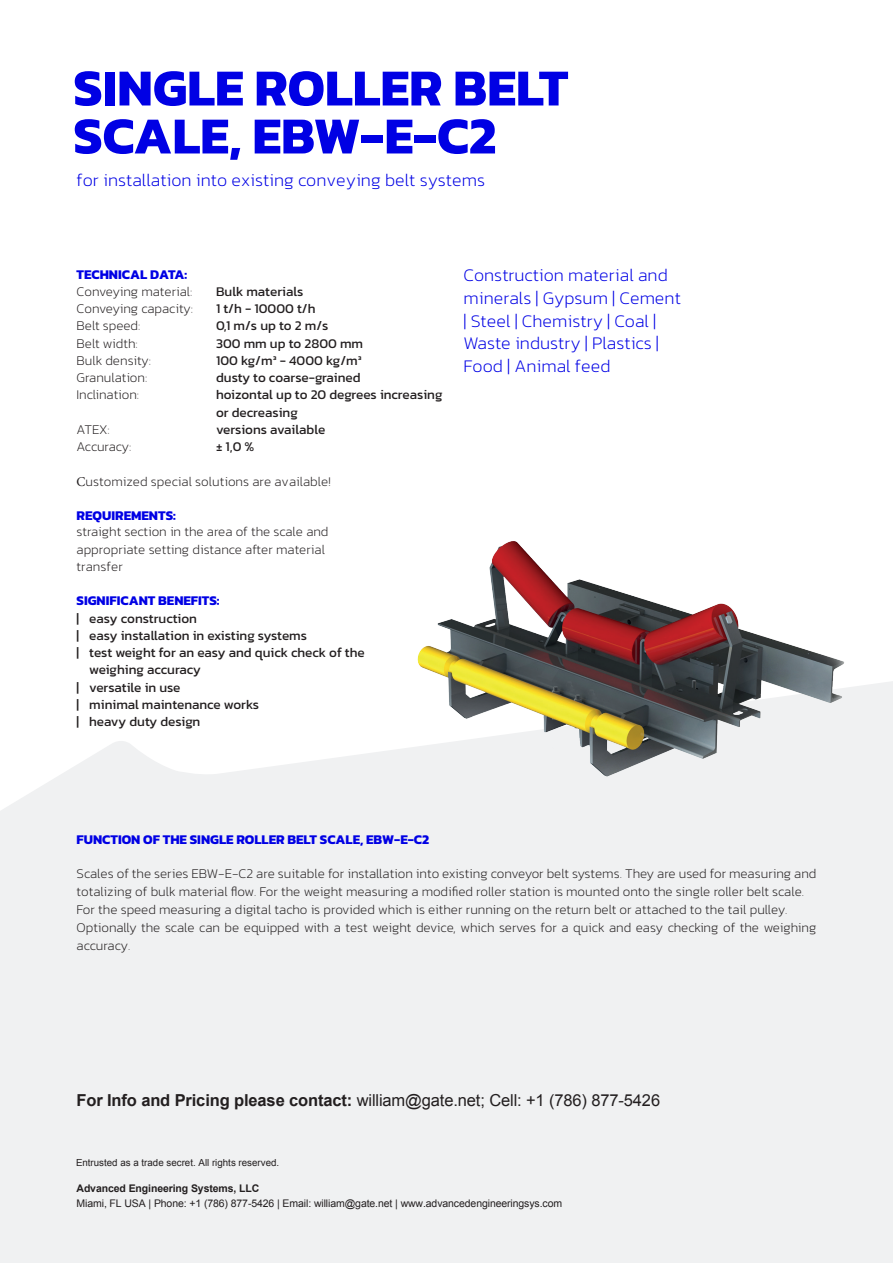
<style>
.page{position:relative;width:893px;height:1263px;background:#fff}
.page>*{position:absolute;margin:0;border:0;box-sizing:border-box;transform-origin:0 0}
.t1{font:700 52.5px/48px "Kanit";color:#0000e4}
.t2{font:200 18px/22.5px "Kanit";color:#0000e4}
.t3{font:16.5px "Arial";letter-spacing:-.01em;color:#231f20}
.t4{font:200 13.5px/18px "Kanit";color:#231f20}
.t5{font:13.5px/17.2px "Kanit";color:#231f20}
.t6{font:700 13.5px "Kanit";color:#0000e4}
.t7{font:10.5px/15px "Arial";letter-spacing:-.01em;color:#231f20}
.t8{font:9.75px "Arial";color:#231f20}
.s1{font-family:"Minion Pro";font-weight:400}
.s2{font-weight:700;color:#0000e4}
.s3{font-weight:700}
</style>
<div class="page">
<svg style="left:0;top:681px;width:893px;height:582px;fill:#f0f1f2"></svg>
<img style="left:383px;top:541px;width:503px;height:257px">
<p class="t1" style="left:73px;top:62px;width:496px">SINGLE ROLLER BELT<br>SCALE, EBW-E-C2</p>
<p class="t2" style="left:77px;top:169px;width:410px">for installation into existing conveying belt systems</p>
<p class="t6" style="left:77px;top:263px;width:112px">TECHNICAL DATA:</p>
<p class="t4" style="left:77px;top:282px;width:117px">Conveying material:</p>
<p class="t5" style="left:216px;top:282px;width:89px">Bulk materials</p>
<p class="t4" style="left:77px;top:299px;width:118px">Conveying capacity:</p>
<p class="t5" style="left:216px;top:300px;width:101px">1 t/h - 10000 t/h</p>
<p class="t4" style="left:77px;top:317px;width:65px">Belt speed:</p>
<p class="t5" style="left:216px;top:317px;width:114px">0,1 m/s up to 2 m/s</p>
<p class="t4" style="left:77px;top:334px;width:63px">Belt width:</p>
<p class="t5" style="left:216px;top:334px;width:149px">300 mm up to 2800 mm</p>
<p class="t4" style="left:77px;top:351px;width:76px">Bulk density:</p>
<p class="t5" style="left:216px;top:351px;width:147px">100 kg/m³ - 4000 kg/m³</p>
<p class="t4" style="left:77px;top:368px;width:72px">Granulation:</p>
<p class="t5" style="left:216px;top:369px;width:146px">dusty to coarse-grained</p>
<p class="t4" style="left:77px;top:386px;width:64px">Inclination:</p>
<p class="t5" style="left:216px;top:386px;width:228px">hoizontal up to 20 degrees increasing or decreasing</p>
<p class="t4" style="left:77px;top:420px;width:35px">ATEX:</p>
<p class="t5" style="left:216px;top:420px;width:111px">versions available</p>
<p class="t4" style="left:77px;top:437px;width:56px">Accuracy:</p>
<p class="t5" style="left:216px;top:438px;width:40px">± 1,0 %</p>
<p class="t4" style="left:77px;top:472px;width:256px"><span class="s1">C</span>ustomized special solutions are available!</p>
<p class="t4" style="left:77px;top:507px;width:253px;line-height:17px"><span class="s2">REQUIREMENTS:<br></span>straight section in the area of the scale and appropriate setting distance after material transfer</p>
<p class="t6" style="left:77px;top:590px;width:145px">SIGNIFICANT BENEFITS:</p>
<p class="t5" style="left:77px;top:609px;width:122px">| easy construction</p>
<p class="t5" style="left:77px;top:626px;width:232px">| easy installation in existing systems</p>
<p class="t5" style="left:77px;top:644px;width:290px">| test weight for an easy and quick check of the</p>
<p class="t5" style="left:89px;top:661px;width:113px">weighing accuracy</p>
<p class="t5" style="left:77px;top:678px;width:105px">| versatile in use</p>
<p class="t5" style="left:77px;top:695px;width:184px">| minimal maintenance works</p>
<p class="t5" style="left:77px;top:713px;width:125px">| heavy duty design</p>
<p class="t2" style="left:463px;top:264px;width:219px">Construction material and minerals | Gypsum | Cement | Steel | Chemistry | Coal |<br>Waste industry | Plastics |<br>Food | Animal feed</p>
<p class="t6" style="left:77px;top:829px;width:354px">FUNCTION OF THE SINGLE ROLLER BELT SCALE, EBW-E-C2</p>
<p class="t4" style="left:77px;top:865px;width:741px">Scales of the series EBW-E-C2 are suitable for installation into existing conveyor belt systems. They are used for measuring and totalizing of bulk material flow. For the weight measuring a modified roller station is mounted onto the single roller belt scale.<br>For the speed measuring a digital tacho is provided which is either running on the return belt or attached to the tail pulley.<br>Optionally the scale can be equipped with a test weight device, which serves for a quick and easy checking of the weighing accuracy.</p>
<p class="t3" style="left:77px;top:1090px;width:585px"><span class="s3">For Info and Pricing please contact:</span> william@gate.net; Cell: +1 (786) 877-5426</p>
<p class="t8" style="left:76px;top:1156px;width:205px">Entrusted as a trade secret. All rights reserved.</p>
<p class="t7" style="left:77px;top:1181px;width:487px"><span class="s3">Advanced Engineering Systems, LLC<br></span>Miami, FL USA | Phone: +1 (786) 877-5426 | Email: william@gate.net | www.advancedengineeringsys.com</p>
</div>
